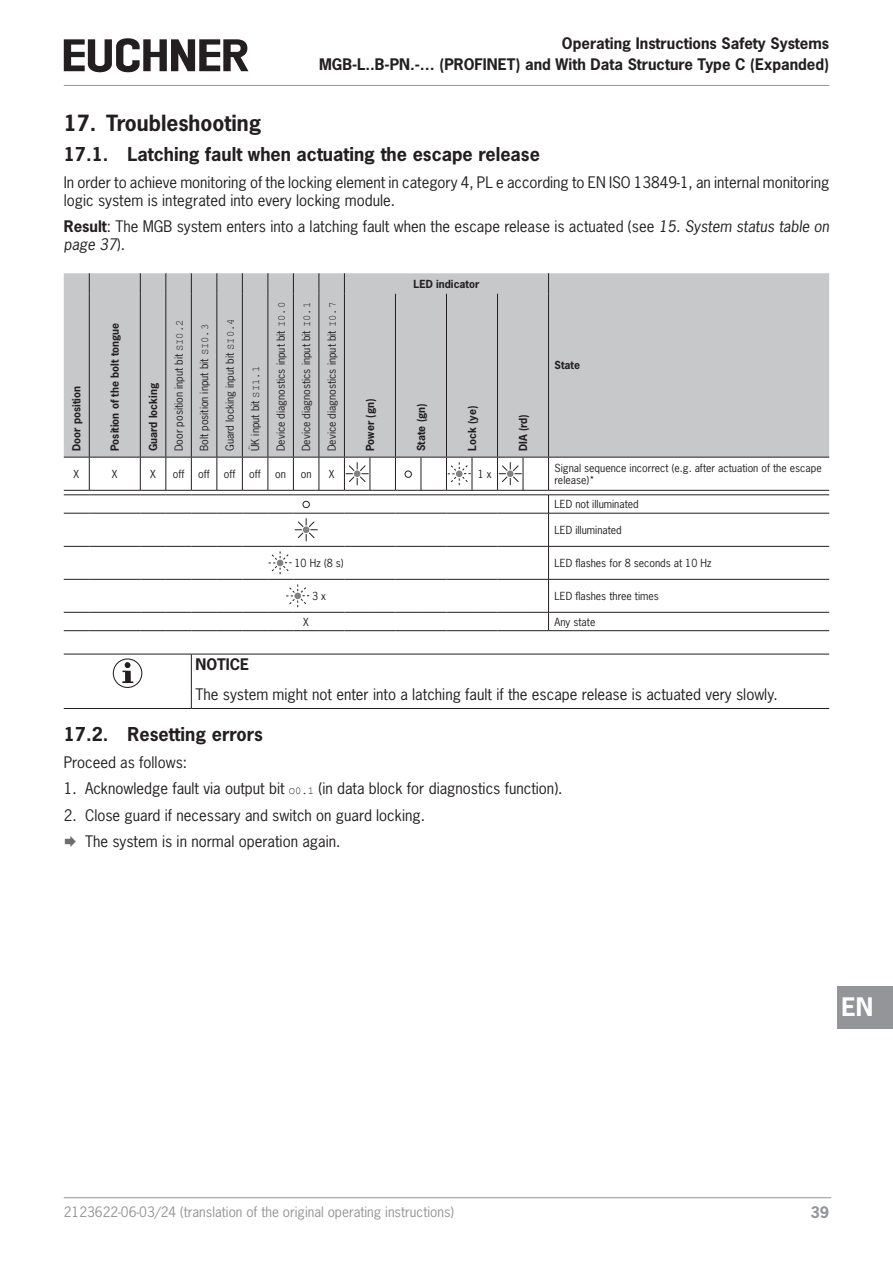
<style>
.page{position:relative;width:893px;height:1263px;background:#fff}
.page>*{position:absolute;margin:0;border:0;box-sizing:border-box;transform-origin:0 0}
.t1{font:700 24px "News Gothic Std";color:#fff}
.t2{font:700 21px "News Gothic Std";color:#231f20}
.t3{font:700 18px "News Gothic Std";color:#231f20}
.paragraph{font:15px/18px "News Gothic Std";color:#231f20}
.paragraph_last{font:15px/18px "News Gothic Std";color:#231f20}
.signalword{font:700 15px/20.1px "News Gothic Std";color:#231f20;text-align:right}
.t4{font:700 15px "News Gothic Std";color:#939598}
.t5{font:13.5px "News Gothic Std";color:#939598}
.tablebodyleft{font:10.5px/12.6px "News Gothic Std";color:#231f20}
.tableheadleft{font:700 10.5px "News Gothic Std";color:#231f20}
.tablebodycentred{font:10.5px "News Gothic Std";color:#231f20}
.tableheadcentered{font:700 10.5px "News Gothic Std";color:#231f20}
.s1{font-weight:700}
.s2{font-style:italic}
.s3{font-family:"Courier New"}
.s4{font-family:"Courier New";font-size:10.5px}
.s5{color:#6c6d70}
</style>
<div class="page">
<hr style="left:64px;top:85px;width:765px;height:1px;background:#939598">
<hr style="left:64px;top:1197px;width:767px;height:1px;background:#939598">
<svg style="left:64px;top:38px;width:184px;height:34px"></svg>
<div style="left:838px;top:986px;width:55px;height:43px;background:#939598"></div>
<div style="left:64px;top:273px;width:765px;height:184px;background:#c7c8ca"></div>
<hr style="left:548px;top:294px;width:1px;height:163px;background:#231f20">
<hr style="left:89px;top:457px;width:1px;height:33px;background:#231f20">
<hr style="left:89px;top:490px;width:51px;height:1px;background:#231f20">
<hr style="left:549px;top:490px;width:280px;height:1px;background:#231f20">
<svg style="left:64px;top:490px;width:25px;height:5px"></svg>
<hr style="left:89px;top:494px;width:51px;height:1px;background:#231f20">
<hr style="left:549px;top:494px;width:280px;height:1px;background:#231f20">
<svg style="left:64px;top:513px;width:25px;height:1px"></svg>
<hr style="left:89px;top:513px;width:51px;height:1px;background:#231f20">
<hr style="left:549px;top:513px;width:280px;height:1px;background:#231f20">
<svg style="left:64px;top:546px;width:25px;height:1px"></svg>
<hr style="left:89px;top:546px;width:51px;height:1px;background:#231f20">
<hr style="left:549px;top:546px;width:280px;height:1px;background:#231f20">
<svg style="left:64px;top:579px;width:25px;height:1px"></svg>
<hr style="left:89px;top:579px;width:51px;height:1px;background:#231f20">
<hr style="left:549px;top:579px;width:280px;height:1px;background:#231f20">
<svg style="left:64px;top:612px;width:25px;height:1px"></svg>
<hr style="left:89px;top:612px;width:51px;height:1px;background:#231f20">
<hr style="left:549px;top:612px;width:280px;height:1px;background:#231f20">
<svg style="left:89px;top:273px;width:1px;height:21px"></svg>
<svg style="left:140px;top:273px;width:1px;height:21px"></svg>
<hr style="left:89px;top:294px;width:1px;height:163px;background:#231f20">
<hr style="left:140px;top:294px;width:1px;height:163px;background:#231f20">
<svg style="left:166px;top:273px;width:1px;height:21px"></svg>
<svg style="left:191px;top:273px;width:1px;height:21px"></svg>
<svg style="left:217px;top:273px;width:1px;height:21px"></svg>
<svg style="left:242px;top:273px;width:1px;height:21px"></svg>
<svg style="left:268px;top:273px;width:1px;height:21px"></svg>
<svg style="left:293px;top:273px;width:1px;height:21px"></svg>
<svg style="left:319px;top:273px;width:1px;height:21px"></svg>
<svg style="left:344px;top:273px;width:1px;height:21px"></svg>
<hr style="left:166px;top:294px;width:1px;height:163px;background:#231f20">
<hr style="left:191px;top:294px;width:1px;height:163px;background:#231f20">
<hr style="left:217px;top:294px;width:1px;height:163px;background:#231f20">
<hr style="left:242px;top:294px;width:1px;height:163px;background:#231f20">
<hr style="left:268px;top:294px;width:1px;height:163px;background:#231f20">
<hr style="left:293px;top:294px;width:1px;height:163px;background:#231f20">
<hr style="left:319px;top:294px;width:1px;height:163px;background:#231f20">
<svg style="left:548px;top:273px;width:1px;height:21px"></svg>
<hr style="left:344px;top:294px;width:1px;height:163px;background:#231f20">
<hr style="left:395px;top:294px;width:1px;height:163px;background:#231f20">
<hr style="left:446px;top:294px;width:1px;height:163px;background:#231f20">
<hr style="left:497px;top:294px;width:1px;height:163px;background:#231f20">
<svg style="left:64px;top:630px;width:25px;height:1px"></svg>
<hr style="left:89px;top:630px;width:51px;height:1px;background:#231f20">
<hr style="left:549px;top:630px;width:280px;height:1px;background:#231f20">
<svg style="left:64px;top:457px;width:25px;height:1px"></svg>
<hr style="left:89px;top:457px;width:51px;height:1px;background:#231f20">
<hr style="left:549px;top:457px;width:280px;height:1px;background:#231f20">
<svg style="left:140px;top:457px;width:409px;height:174px"></svg>
<div style="left:294px;top:592px;width:8px;height:8px;background:#808285;border-radius:50%"></div>
<div style="left:293px;top:592px;width:9px;height:8px;border:1px solid #fff;border-radius:50%"></div>
<hr style="left:64px;top:654px;width:127px;height:1px;background:#231f20">
<hr style="left:191px;top:654px;width:638px;height:1px;background:#231f20">
<hr style="left:191px;top:654px;width:1px;height:34px;background:#231f20">
<svg style="left:191px;top:688px;width:1px;height:20px"></svg>
<hr style="left:64px;top:708px;width:127px;height:1px;background:#231f20">
<hr style="left:191px;top:708px;width:638px;height:1px;background:#231f20">
<svg style="left:113px;top:658px;width:29px;height:30px"></svg>
<svg style="left:122px;top:662px;width:11px;height:21px"></svg>
<p class="signalword" style="left:319px;top:33px;width:511px">Operating Instructions Safety Systems<br>MGB-L..B-PN.-… (PROFINET) and With Data Structure Type C (Expanded)</p>
<p class="t2" style="left:64px;top:109px;width:199px">17. Troubleshooting</p>
<p class="t3" style="left:64px;top:143px;width:478px">17.1. Latching fault when actuating the escape release</p>
<p class="paragraph" style="left:64px;top:173px;width:767px">In order to achieve monitoring of the locking element in category 4, PL e according to EN ISO 13849-1, an internal monitoring logic system is integrated into every locking module.</p>
<p class="paragraph_last" style="left:64px;top:217px;width:767px"><span class="s1">Result</span>: The MGB system enters into a latching fault when the escape release is actuated (see <span class="s2">15. System status table on page 37</span>).</p>
<p class="tableheadleft" style="left:70px;top:451px;width:66px;rotate:-90deg">Door position</p>
<p class="tableheadleft" style="left:108px;top:451px;width:130px;rotate:-90deg">Position of the bolt tongue</p>
<p class="tableheadleft" style="left:146px;top:451px;width:70px;rotate:-90deg">Guard locking</p>
<p class="tablebodyleft" style="left:172px;top:451px;width:133px;rotate:-90deg">Door position input bit <span class="s3">SI0.2</span></p>
<p class="tablebodyleft" style="left:198px;top:451px;width:129px;rotate:-90deg">Bolt position input bit <span class="s3">SI0.3</span></p>
<p class="tablebodyleft" style="left:223px;top:451px;width:134px;rotate:-90deg">Guard locking input bit <span class="s3">SI0.4</span></p>
<p class="tablebodyleft" style="left:249px;top:451px;width:87px;rotate:-90deg">ÜK input bit <span class="s3">SI1.1</span></p>
<p class="tablebodyleft" style="left:274px;top:451px;width:150px;rotate:-90deg">Device diagnostics input bit <span class="s3">I0.0</span></p>
<p class="tablebodyleft" style="left:300px;top:451px;width:150px;rotate:-90deg">Device diagnostics input bit <span class="s3">I0.1</span></p>
<p class="tablebodyleft" style="left:325px;top:451px;width:150px;rotate:-90deg">Device diagnostics input bit <span class="s3">I0.7</span></p>
<p class="tableheadcentered" style="left:414px;top:277px;width:67px">LED indicator</p>
<p class="tableheadleft" style="left:363px;top:451px;width:54px;rotate:-90deg">Power (gn)</p>
<p class="tableheadleft" style="left:414px;top:451px;width:49px;rotate:-90deg">State (gn)</p>
<p class="tableheadleft" style="left:465px;top:451px;width:47px;rotate:-90deg">Lock (ye)</p>
<p class="tableheadleft" style="left:516px;top:451px;width:39px;rotate:-90deg">DIA (rd)</p>
<p class="tableheadleft" style="left:555px;top:358px;width:27px">State</p>
<p class="tablebodycentred" style="left:74px;top:467px;width:7px">X</p>
<p class="tablebodycentred" style="left:112px;top:467px;width:7px">X</p>
<p class="tablebodycentred" style="left:150px;top:467px;width:7px">X</p>
<p class="tablebodycentred" style="left:173px;top:467px;width:13px">off</p>
<p class="tablebodycentred" style="left:198px;top:467px;width:13px">off</p>
<p class="tablebodycentred" style="left:224px;top:467px;width:13px">off</p>
<p class="tablebodycentred" style="left:249px;top:467px;width:13px">off</p>
<p class="tablebodycentred" style="left:275px;top:467px;width:12px">on</p>
<p class="tablebodycentred" style="left:301px;top:467px;width:12px">on</p>
<p class="tablebodycentred" style="left:329px;top:467px;width:7px">X</p>
<p class="tablebodycentred" style="left:478px;top:467px;width:15px">1 x</p>
<p class="tablebodyleft" style="left:555px;top:461px;width:269px">Signal sequence incorrect (e.g. after actuation of the escape release)*</p>
<p class="tablebodyleft" style="left:555px;top:498px;width:86px">LED not illuminated</p>
<p class="tablebodyleft" style="left:555px;top:523px;width:69px">LED illuminated</p>
<p class="tablebodycentred" style="left:295px;top:556px;width:51px">10 Hz (8 s)</p>
<p class="tablebodyleft" style="left:555px;top:557px;width:159px">LED flashes for 8 seconds at 10 Hz</p>
<p class="tablebodycentred" style="left:312px;top:589px;width:15px">3 x</p>
<p class="tablebodyleft" style="left:555px;top:589px;width:106px">LED flashes three times</p>
<p class="tablebodycentred" style="left:303px;top:615px;width:7px">X</p>
<p class="tablebodyleft" style="left:555px;top:615px;width:42px">Any state</p>
<p class="signalword" style="left:196px;top:654px;width:55px">NOTICE</p>
<p class="paragraph" style="left:196px;top:685px;width:584px">The system might not enter into a latching fault if the escape release is actuated very slowly.</p>
<p class="t3" style="left:64px;top:723px;width:201px">17.2. Resetting errors</p>
<p class="paragraph" style="left:64px;top:753px;width:125px">Proceed as follows:</p>
<p class="paragraph" style="left:64px;top:779px;width:500px">1. Acknowledge fault via output bit <span class="s4">O0.1</span> (in data block for diagnostics function).</p>
<p class="paragraph" style="left:64px;top:806px;width:363px">2. Close guard if necessary and switch on guard locking.</p>
<p class="paragraph" style="left:64px;top:832px;width:278px"><span class="s5">◻</span> The system is in normal operation again.</p>
<h1 class="t1" style="left:841px;top:991px;width:33px">EN</h1>
<p class="t5" style="left:64px;top:1203px;width:392px">2123622-06-03/24 (translation of the original operating instructions)</p>
<p class="t4" style="left:810px;top:1202px;width:20px">39</p>
</div>
